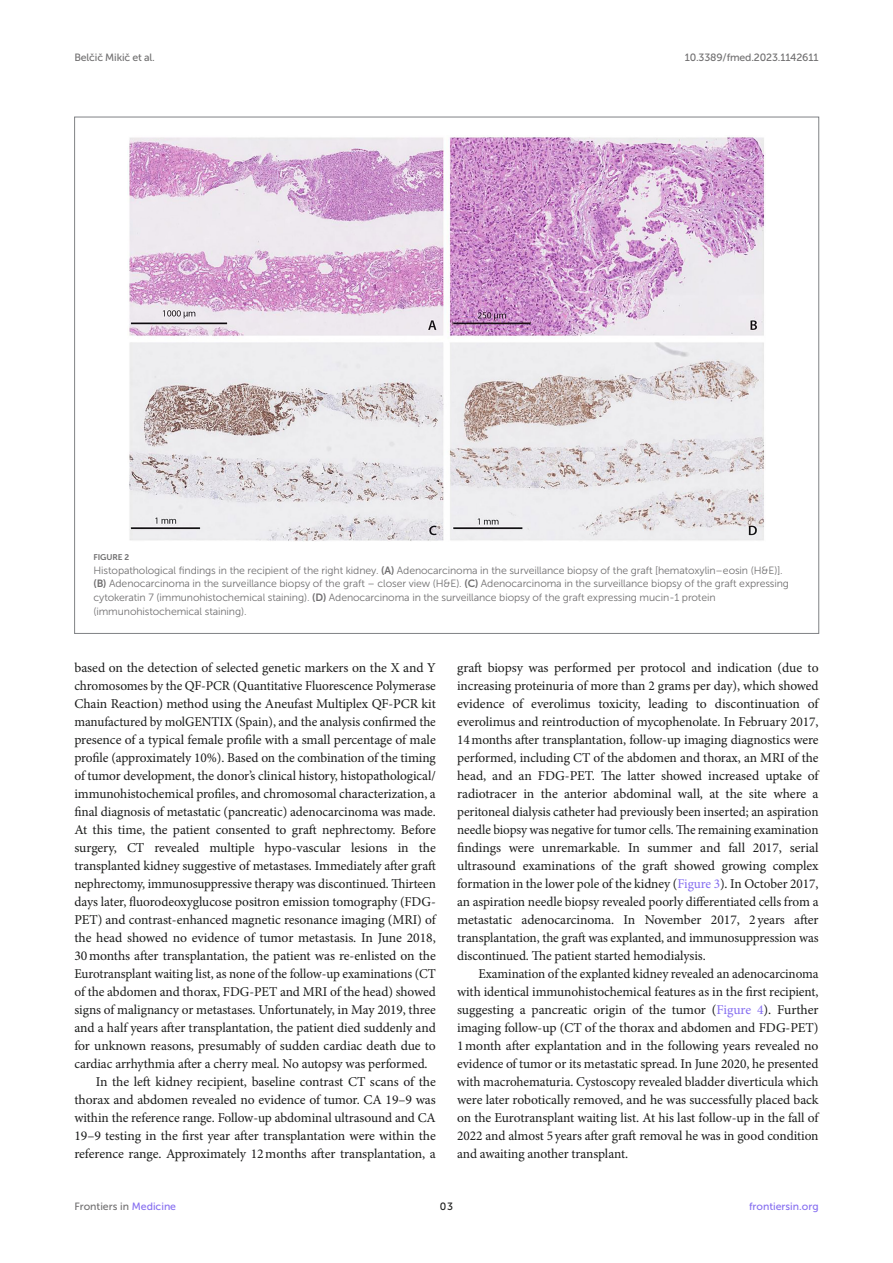
<style>
.page{position:relative;width:893px;height:1263px;background:#fff}
.page>*{position:absolute;margin:0;border:0;box-sizing:border-box;transform-origin:0 0}
.TEXT{font:13.5px/18px "Minion Pro";letter-spacing:-.01em;color:#1b1c1b;text-align:justify}
.FIG_LEG{font:10.5px/13.5px "Museo Sans 300";letter-spacing:-.01em;color:#706f70}
.t1{font:10.5px "Museo Sans 500";letter-spacing:-.015em;color:#706f70}
.t2{font:10.5px "Museo Sans 500";color:#856df0}
.t3{font:10.5px "Museo Sans 500";color:#1b1c1b}
.FIG_HD{font:8.25px "Museo Sans 700";letter-spacing:-.01em;color:#706f70}
.s1{font-family:"Museo Sans 700"}
.s2{color:#856df0}
</style>
<div class="page">
<img style="left:129px;top:136px;width:637px;height:405px">
<p class="t1" style="left:74px;top:51px;width:82px">Belčič Mikič et al.</p>
<p class="t1" style="left:685px;top:51px;width:135px">10.3389/fmed.2023.1142611</p>
<p class="FIG_HD" style="left:94px;top:553px;width:37px">FIGURE 2</p>
<p class="FIG_LEG" style="left:94px;top:564px;width:697px">Histopathological findings in the recipient of the right kidney. <span class="s1">(A)</span> Adenocarcinoma in the surveillance biopsy of the graft [hematoxylin–eosin (H&amp;E)]. <span class="s1">(B)</span> Adenocarcinoma in the surveillance biopsy of the graft – closer view (H&amp;E). <span class="s1">(C)</span> Adenocarcinoma in the surveillance biopsy of the graft expressing cytokeratin 7 (immunohistochemical staining). <span class="s1">(D)</span> Adenocarcinoma in the surveillance biopsy of the graft expressing mucin-1 protein (immunohistochemical staining).</p>
<p class="TEXT" style="left:74px;top:659px;width:363px">based on the detection of selected genetic markers on the X and Y chromosomes by the QF-PCR (Quantitative Fluorescence Polymerase Chain Reaction) method using the Aneufast Multiplex QF-PCR kit manufactured by molGENTIX (Spain), and the analysis confirmed the presence of a typical female profile with a small percentage of male profile (approximately 10%). Based on the combination of the timing of tumor development, the donor’s clinical history, histopathological/ immunohistochemical profiles, and chromosomal characterization, a final diagnosis of metastatic (pancreatic) adenocarcinoma was made.<br>At this time, the patient consented to graft nephrectomy. Before surgery, CT revealed multiple hypo-vascular lesions in the transplanted kidney suggestive of metastases. Immediately after graft nephrectomy, immunosuppressive therapy was discontinued. Thirteen days later, fluorodeoxyglucose positron emission tomography (FDG-PET) and contrast-enhanced magnetic resonance imaging (MRI) of the head showed no evidence of tumor metastasis. In June 2018, 30months after transplantation, the patient was re-enlisted on the Eurotransplant waiting list, as none of the follow-up examinations (CT of the abdomen and thorax, FDG-PET and MRI of the head) showed signs of malignancy or metastases. Unfortunately, in May 2019, three and a half years after transplantation, the patient died suddenly and for unknown reasons, presumably of sudden cardiac death due to cardiac arrhythmia after a cherry meal. No autopsy was performed.</p>
<p class="TEXT" style="left:74px;top:1073px;width:363px;text-indent:21px">In the left kidney recipient, baseline contrast CT scans of the thorax and abdomen revealed no evidence of tumor. CA 19–9 was within the reference range. Follow-up abdominal ultrasound and CA 19–9 testing in the first year after transplantation were within the reference range. Approximately 12months after transplantation, a</p>
<p class="TEXT" style="left:457px;top:659px;width:363px">graft biopsy was performed per protocol and indication (due to increasing proteinuria of more than 2 grams per day), which showed evidence of everolimus toxicity, leading to discontinuation of everolimus and reintroduction of mycophenolate. In February 2017, 14months after transplantation, follow-up imaging diagnostics were performed, including CT of the abdomen and thorax, an MRI of the head, and an FDG-PET. The latter showed increased uptake of radiotracer in the anterior abdominal wall, at the site where a peritoneal dialysis catheter had previously been inserted; an aspiration needle biopsy was negative for tumor cells. The remaining examination findings were unremarkable. In summer and fall 2017, serial ultrasound examinations of the graft showed growing complex formation in the lower pole of the kidney (<span class="s2">Figure 3</span>). In October 2017, an aspiration needle biopsy revealed poorly differentiated cells from a metastatic adenocarcinoma. In November 2017, 2years after transplantation, the graft was explanted, and immunosuppression was discontinued. The patient started hemodialysis.</p>
<p class="TEXT" style="left:457px;top:965px;width:363px;text-indent:21px">Examination of the explanted kidney revealed an adenocarcinoma with identical immunohistochemical features as in the first recipient, suggesting a pancreatic origin of the tumor (<span class="s2">Figure 4</span>). Further imaging follow-up (CT of the thorax and abdomen and FDG-PET)<br>1month after explantation and in the following years revealed no evidence of tumor or its metastatic spread. In June 2020, he presented with macrohematuria. Cystoscopy revealed bladder diverticula which were later robotically removed, and he was successfully placed back on the Eurotransplant waiting list. At his last follow-up in the fall of 2022 and almost 5years after graft removal he was in good condition and awaiting another transplant.</p>
<p class="t1" style="left:74px;top:1200px;width:103px">Frontiers in <span class="s2">Medicine</span></p>
<p class="t3" style="left:440px;top:1200px;width:15px">03</p>
<p class="t2" style="left:749px;top:1200px;width:71px">frontiersin.org</p>
</div>
